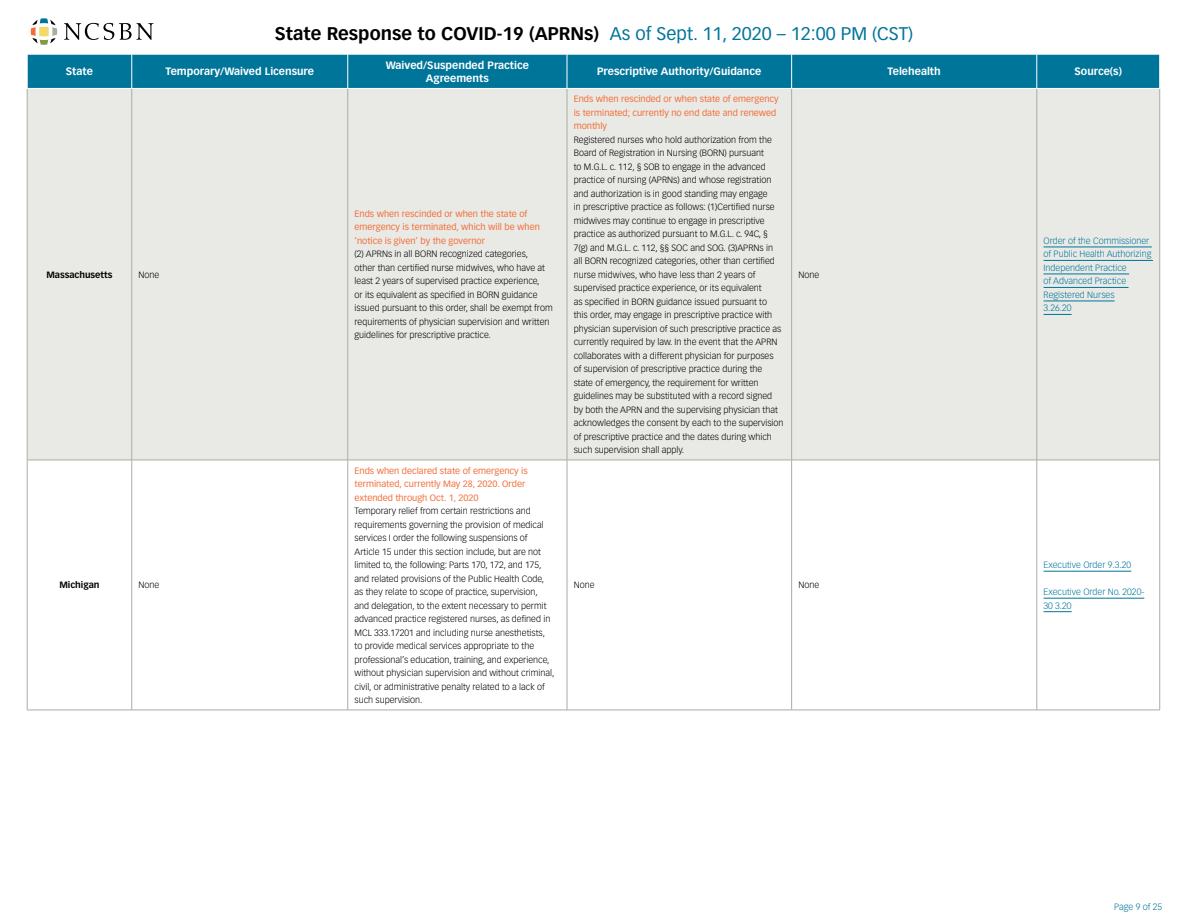
<style>
.page{position:relative;width:1188px;height:918px;background:#fff}
.page>*{position:absolute;margin:0;border:0;box-sizing:border-box;transform-origin:0 0}
.t1{font:700 18px "Vectora LT Std";color:#000}
.t2{font:700 10.5px/12.6px "Vectora LT Std";color:#fff;text-align:center}
.t3{font:300 9px/13.5px "Vectora LT Std";color:#000}
.t4{font:9px/13.5px "Vectora LT Std";color:#f36e3a}
.t5{font:300 9px/13.5px "Vectora LT Std";color:#00759a}
.t6{font:700 9px "Vectora LT Std";color:#000}
.s1{font-weight:400;color:#00759a}
</style>
<div class="page">
<svg style="left:31px;top:18px;width:26px;height:27px"></svg>
<svg style="left:64px;top:23px;width:90px;height:17px"></svg>
<div style="left:28px;top:55px;width:1131px;height:33px;background:#00759a"></div>
<div style="left:28px;top:89px;width:1131px;height:371px;background:#e9eae6"></div>
<svg style="left:28px;top:461px;width:1131px;height:249px"></svg>
<hr style="left:27px;top:89px;width:1px;height:371px;background:#a6afa2">
<hr style="left:132px;top:89px;width:1px;height:371px;background:#a6afa2">
<hr style="left:348px;top:89px;width:1px;height:371px;background:#a6afa2">
<hr style="left:567px;top:89px;width:1px;height:371px;background:#a6afa2">
<hr style="left:791px;top:89px;width:1px;height:371px;background:#a6afa2">
<hr style="left:1037px;top:89px;width:1px;height:371px;background:#a6afa2">
<hr style="left:1159px;top:89px;width:1px;height:371px;background:#a6afa2">
<hr style="left:27px;top:460px;width:105px;height:1px;background:#a6afa2">
<hr style="left:27px;top:460px;width:1px;height:250px;background:#a6afa2">
<hr style="left:132px;top:460px;width:216px;height:1px;background:#a6afa2">
<hr style="left:132px;top:460px;width:1px;height:250px;background:#a6afa2">
<hr style="left:348px;top:460px;width:219px;height:1px;background:#a6afa2">
<hr style="left:348px;top:460px;width:1px;height:250px;background:#a6afa2">
<hr style="left:567px;top:460px;width:225px;height:1px;background:#a6afa2">
<hr style="left:567px;top:460px;width:1px;height:250px;background:#a6afa2">
<hr style="left:792px;top:460px;width:245px;height:1px;background:#a6afa2">
<hr style="left:791px;top:460px;width:1px;height:250px;background:#a6afa2">
<hr style="left:1037px;top:460px;width:123px;height:1px;background:#a6afa2">
<hr style="left:1037px;top:460px;width:1px;height:250px;background:#a6afa2">
<hr style="left:1159px;top:460px;width:1px;height:250px;background:#a6afa2">
<hr style="left:27px;top:710px;width:105px;height:1px;background:#a6afa2">
<hr style="left:132px;top:710px;width:216px;height:1px;background:#a6afa2">
<hr style="left:348px;top:710px;width:219px;height:1px;background:#a6afa2">
<hr style="left:567px;top:710px;width:225px;height:1px;background:#a6afa2">
<hr style="left:792px;top:710px;width:245px;height:1px;background:#a6afa2">
<hr style="left:1037px;top:710px;width:123px;height:1px;background:#a6afa2">
<hr style="left:132px;top:54px;width:1px;height:34px;background:#fff">
<hr style="left:348px;top:54px;width:1px;height:34px;background:#fff">
<hr style="left:567px;top:54px;width:1px;height:34px;background:#fff">
<hr style="left:791px;top:54px;width:1px;height:34px;background:#fff">
<hr style="left:1037px;top:54px;width:1px;height:34px;background:#fff">
<hr style="left:1044px;top:247px;width:108px;height:1px;background:#00759a">
<hr style="left:1044px;top:260px;width:109px;height:1px;background:#00759a">
<hr style="left:1044px;top:274px;width:85px;height:1px;background:#00759a">
<hr style="left:1044px;top:287px;width:85px;height:1px;background:#00759a">
<hr style="left:1044px;top:301px;width:71px;height:1px;background:#00759a">
<svg style="left:1044px;top:314px;width:28px;height:1px"></svg>
<hr style="left:1044px;top:571px;width:87px;height:1px;background:#00759a">
<hr style="left:1044px;top:598px;width:100px;height:1px;background:#00759a">
<svg style="left:1044px;top:611px;width:28px;height:1px"></svg>
<h1 class="t1" style="left:275px;top:23px;width:640px">State Response to COVID-19 (APRNs) <span class="s1">As of Sept. 11, 2020 – 12:00 PM (CST)</span></h1>
<p class="t2" style="left:66px;top:65px;width:29px">State</p>
<p class="t2" style="left:165px;top:65px;width:150px">Temporary/Waived Licensure</p>
<p class="t2" style="left:386px;top:59px;width:145px">Waived/Suspended Practice<br>Agreements</p>
<p class="t2" style="left:597px;top:65px;width:166px">Prescriptive Authority/Guidance</p>
<p class="t2" style="left:888px;top:65px;width:55px">Telehealth</p>
<p class="t2" style="left:1075px;top:65px;width:49px">Source(s)</p>
<p class="t6" style="left:46px;top:269px;width:68px">Massachusetts</p>
<p class="t3" style="left:139px;top:268px;width:22px">None</p>
<p class="t6" style="left:59px;top:580px;width:42px">Michigan</p>
<p class="t3" style="left:139px;top:579px;width:22px">None</p>
<p class="t4" style="left:355px;top:207px;width:187px">Ends when rescinded or when the state of emergency is terminated, which will be when ‘notice is given’ by the governor</p>
<p class="t3" style="left:355px;top:248px;width:200px">(2) APRNs in all BORN recognized categories,<br>other than certified nurse midwives, who have at least 2 years of supervised practice experience,<br>or its equivalent as specified in BORN guidance issued pursuant to this order, shall be exempt from requirements of physician supervision and written guidelines for prescriptive practice.</p>
<p class="t4" style="left:355px;top:464px;width:175px">Ends when declared state of emergency is terminated, currently May 28, 2020. Order extended through Oct. 1, 2020</p>
<p class="t3" style="left:355px;top:504px;width:202px">Temporary relief from certain restrictions and requirements governing the provision of medical services I order the following suspensions of Article 15 under this section include, but are not limited to, the following: Parts 170, 172, and 175, and related provisions of the Public Health Code, as they relate to scope of practice, supervision, and delegation, to the extent necessary to permit advanced practice registered nurses, as defined in MCL 333.17201 and including nurse anesthetists, to provide medical services appropriate to the professional’s education, training, and experience, without physician supervision and without criminal, civil, or administrative penalty related to a lack of such supervision.</p>
<p class="t4" style="left:574px;top:92px;width:207px">Ends when rescinded or when state of emergency is terminated; currently no end date and renewed monthly</p>
<p class="t3" style="left:574px;top:133px;width:211px">Registered nurses who hold authorization from the Board of Registration in Nursing (BORN) pursuant<br>to M.G.L. c. 112, § SOB to engage in the advanced practice of nursing (APRNs) and whose registration and authorization is in good standing may engage<br>in prescriptive practice as follows: (1)Certified nurse midwives may continue to engage in prescriptive practice as authorized pursuant to M.G.L. c. 94C, § 7(g) and M.G.L. c. 112, §§ SOC and SOG. (3)APRNs in all BORN recognized categories, other than certified nurse midwives, who have less than 2 years of supervised practice experience, or its equivalent<br>as specified in BORN guidance issued pursuant to<br>this order, may engage in prescriptive practice with physician supervision of such prescriptive practice as currently required by law. In the event that the APRN collaborates with a different physician for purposes<br>of supervision of prescriptive practice during the state of emergency, the requirement for written guidelines may be substituted with a record signed by both the APRN and the supervising physician that acknowledges the consent by each to the supervision of prescriptive practice and the dates during which such supervision shall apply.</p>
<p class="t3" style="left:798px;top:268px;width:22px">None</p>
<p class="t3" style="left:574px;top:579px;width:22px">None</p>
<p class="t3" style="left:798px;top:579px;width:22px">None</p>
<p class="t5" style="left:1044px;top:234px;width:109px">Order of the Commissioner of Public Health Authorizing<br>Independent Practice<br>of Advanced Practice<br>Registered Nurses<br>3.26.20</p>
<p class="t5" style="left:1044px;top:558px;width:89px">Executive Order 9.3.20</p>
<p class="t5" style="left:1044px;top:585px;width:102px">Executive Order No. 2020-<br>30 3.20</p>
<p class="t5" style="left:1114px;top:900px;width:49px">Page 9 of 25</p>
</div>
